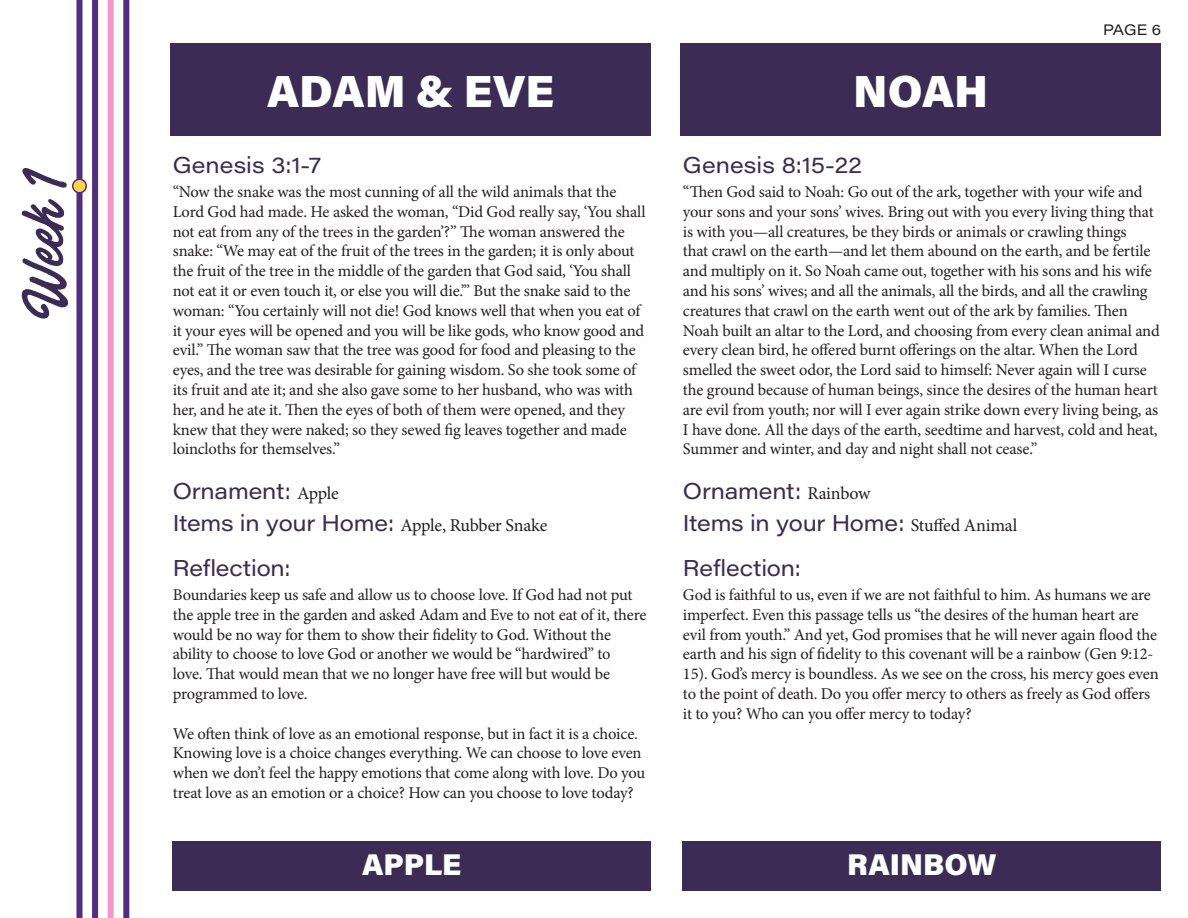
<style>
.page{position:relative;width:1188px;height:918px;background:#fff}
.page>*{position:absolute;margin:0;border:0;box-sizing:border-box;transform-origin:0 0}
.t1{font:45px "Acumin Variable Concept";letter-spacing:.07em;color:#fff}
.t2{font:30px "Acumin Variable Concept";letter-spacing:.065em;color:#fff}
.t3{font:22.5px/31.5px "Acumin Variable Concept";letter-spacing:.09em;color:#3b2b55}
.t4{font:22.5px "Acumin Variable Concept";letter-spacing:.11em;color:#3b2b55}
.t5{font:18px "Minion Pro";letter-spacing:-.015em;color:#231f20}
.t6{font:16.5px/19.8px "Minion Pro";letter-spacing:-.01em;color:#231f20}
.t7{font:14.85px "Acumin Variable Concept";color:#231f20}
.s1{font-family:"Minion Pro";font-size:18px;color:#231f20}
.s2{font-family:"Acumin Variable Concept";font-size:22.5px;color:#3b2b55}
</style>
<div class="page">
<div style="left:171px;top:43px;width:480px;height:93px;background:#3b2b55"></div>
<div style="left:76px;top:0;width:6px;height:918px;background:#522e81"></div>
<div style="left:92px;top:0;width:6px;height:918px;background:#522e81"></div>
<div style="left:108px;top:0;width:6px;height:918px;background:#f296ce"></div>
<div style="left:123px;top:0;width:6px;height:918px;background:#522e81"></div>
<div style="left:73px;top:179px;width:13px;height:14px;background:#ffd24f;border-radius:50%"></div>
<div style="left:72px;top:178px;width:15px;height:16px;border:2px solid #522e81;border-radius:50%"></div>
<div style="left:173px;top:841px;width:478px;height:50px;background:#3b2b55"></div>
<div style="left:681px;top:43px;width:480px;height:93px;background:#3b2b55"></div>
<div style="left:683px;top:841px;width:478px;height:50px;background:#3b2b55"></div>
<svg style="left:22px;top:168px;width:46px;height:151px"></svg>
<p class="t7" style="left:1103px;top:20px;width:58px">PAGE 6</p>
<p class="t1" style="left:267px;top:60px;width:286px">ADAM &amp; EVE</p>
<p class="t1" style="left:853px;top:60px;width:135px">NOAH</p>
<p class="t4" style="left:173px;top:150px;width:148px">Genesis 3:1-7</p>
<p class="t6" style="left:173px;top:182px;width:474px">“Now the snake was the most cunning of all the wild animals that the Lord God had made. He asked the woman, “Did God really say, ‘You shall not eat from any of the trees in the garden’?” The woman answered the snake: “We may eat of the fruit of the trees in the garden; it is only about the fruit of the tree in the middle of the garden that God said, ‘You shall not eat it or even touch it, or else you will die.’” But the snake said to the woman: “You certainly will not die! God knows well that when you eat of it your eyes will be opened and you will be like gods, who know good and evil.” The woman saw that the tree was good for food and pleasing to the eyes, and the tree was desirable for gaining wisdom. So she took some of its fruit and ate it; and she also gave some to her husband, who was with her, and he ate it. Then the eyes of both of them were opened, and they knew that they were naked; so they sewed fig leaves together and made loincloths for themselves.”</p>
<p class="t3" style="left:173px;top:475px;width:168px">Ornament: <span class="s1">Apple</span></p>
<p class="t5" style="left:173px;top:513px;width:376px"><span class="s2">Items in your Home:</span> Apple, Rubber Snake</p>
<p class="t3" style="left:173px;top:551px;width:118px">Reflection:</p>
<p class="t6" style="left:173px;top:585px;width:475px">Boundaries keep us safe and allow us to choose love. If God had not put the apple tree in the garden and asked Adam and Eve to not eat of it, there would be no way for them to show their fidelity to God. Without the ability to choose to love God or another we would be “hardwired” to<br>love. That would mean that we no longer have free will but would be programmed to love.</p>
<p class="t6" style="left:173px;top:723px;width:474px">We often think of love as an emotional response, but in fact it is a choice.<br>Knowing love is a choice changes everything. We can choose to love even when we don’t feel the happy emotions that come along with love. Do you treat love as an emotion or a choice? How can you choose to love today?</p>
<p class="t3" style="left:683px;top:149px;width:179px">Genesis 8:15-22</p>
<p class="t6" style="left:683px;top:182px;width:478px">“Then God said to Noah: Go out of the ark, together with your wife and your sons and your sons’ wives. Bring out with you every living thing that is with you—all creatures, be they birds or animals or crawling things<br>that crawl on the earth—and let them abound on the earth, and be fertile and multiply on it. So Noah came out, together with his sons and his wife and his sons’ wives; and all the animals, all the birds, and all the crawling creatures that crawl on the earth went out of the ark by families. Then Noah built an altar to the Lord, and choosing from every clean animal and every clean bird, he offered burnt offerings on the altar. When the Lord smelled the sweet odor, the Lord said to himself: Never again will I curse the ground because of human beings, since the desires of the human heart are evil from youth; nor will I ever again strike down every living being, as I have done. All the days of the earth, seedtime and harvest, cold and heat, Summer and winter, and day and night shall not cease.”</p>
<p class="t3" style="left:683px;top:475px;width:336px">Ornament: <span class="s1">Rainbow<br></span>Items in your Home: <span class="s1">Stuffed Animal</span></p>
<p class="t3" style="left:683px;top:551px;width:118px">Reflection:</p>
<p class="t6" style="left:683px;top:585px;width:477px">God is faithful to us, even if we are not faithful to him. As humans we are imperfect. Even this passage tells us “the desires of the human heart are evil from youth.” And yet, God promises that he will never again flood the earth and his sign of fidelity to this covenant will be a rainbow (Gen 9:12- 15). God’s mercy is boundless. As we see on the cross, his mercy goes even to the point of death. Do you offer mercy to others as freely as God offers it to you? Who can you offer mercy to today?</p>
<p class="t2" style="left:362px;top:844px;width:99px">APPLE</p>
<p class="t2" style="left:847px;top:844px;width:150px">RAINBOW</p>
</div>
